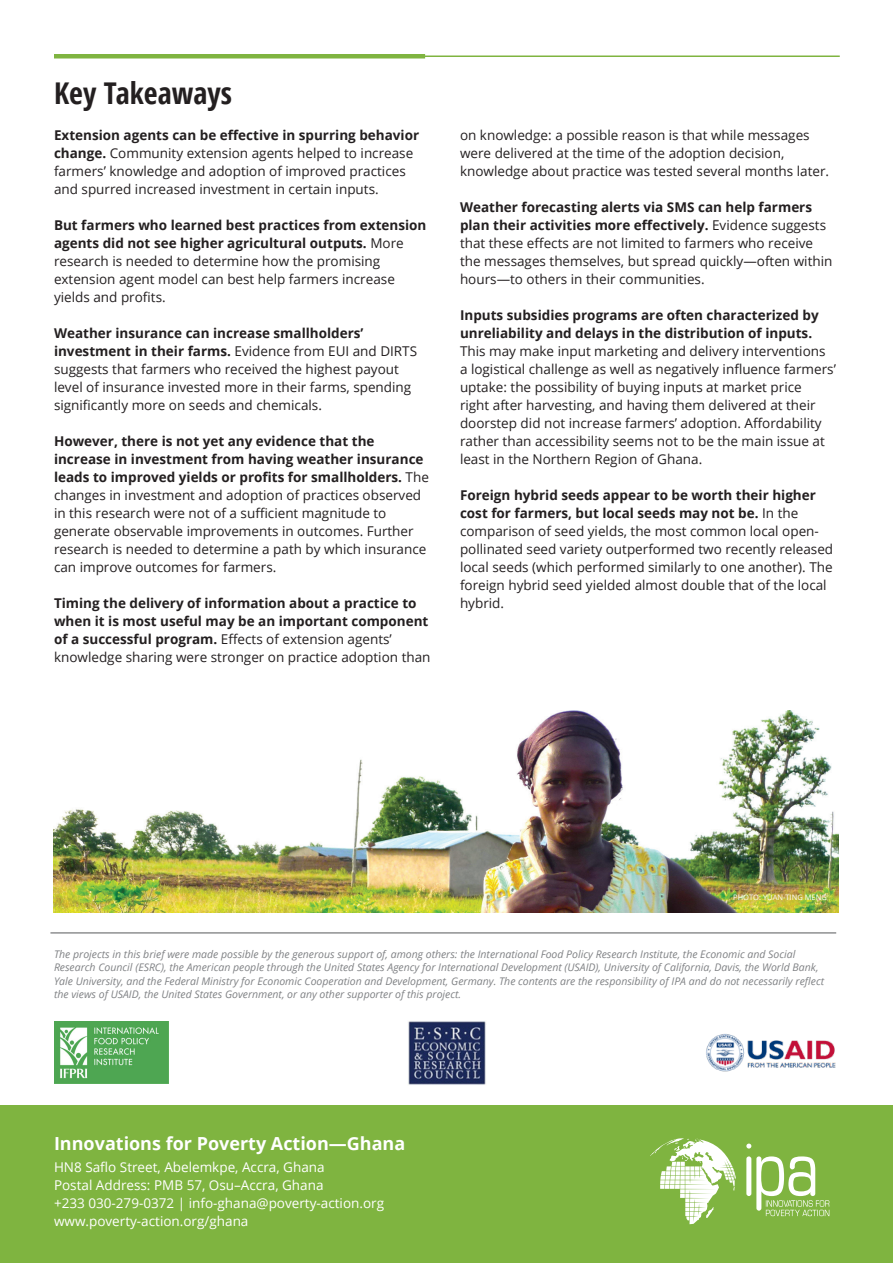
<style>
.page{position:relative;width:893px;height:1263px;background:#fff}
.page>*{position:absolute;margin:0;border:0;box-sizing:border-box;transform-origin:0 0}
.Section_Heading{font:700 condensed 30px "Open Sans";color:#231f20}
.t1{font:700 18px "Open Sans";color:#fff}
.Key_takeaways{font:13.5px/18px "Open Sans";color:#231f20}
.Key_takeaways-2{font:700 13.5px/18px "Open Sans";color:#231f20}
.t2{font:13.5px/18px "Open Sans";color:#fff}
.Main_Body{font:italic 10.5px/13.5px "Open Sans";color:#808285}
.Photo_Caption{font:7.5px "Open Sans";color:#fff}
.s1{font-weight:700}
.s2{font-weight:400}
</style>
<div class="page">
<div style="left:0;top:1105px;width:893px;height:158px;background:#7fb440"></div>
<svg style="left:746px;top:1143px;width:83px;height:73px"></svg>
<svg style="left:650px;top:1138px;width:86px;height:86px"></svg>
<div style="left:54px;top:54px;width:371px;height:5px;background:#7fb440"></div>
<hr style="left:321px;top:56px;width:519px;height:1px;background:#7fb440">
<hr style="left:50px;top:933px;width:786px;height:1px;background:#57585a">
<img style="left:54px;top:1021px;width:114px;height:63px">
<img style="left:408px;top:1021px;width:78px;height:64px">
<img style="left:706px;top:1034px;width:130px;height:38px">
<img style="left:53px;top:710px;width:785px;height:202px">
<p class="Section_Heading" style="left:54px;top:72px;width:179px">Key Takeaways</p>
<p class="Key_takeaways" style="left:54px;top:126px;width:367px"><span class="s1">Extension agents can be effective in spurring behavior change.</span> Community extension agents helped to increase farmers’ knowledge and adoption of improved practices and spurred increased investment in certain inputs.</p>
<p class="Key_takeaways" style="left:54px;top:216px;width:374px"><span class="s1">But farmers who learned best practices from extension agents did not see higher agricultural outputs.</span> More research is needed to determine how the promising extension agent model can best help farmers increase yields and profits.</p>
<p class="Key_takeaways" style="left:54px;top:324px;width:365px"><span class="s1">Weather insurance can increase smallholders’ investment in their farms.</span> Evidence from EUI and DIRTS suggests that farmers who received the highest payout level of insurance invested more in their farms, spending significantly more on seeds and chemicals.</p>
<p class="Key_takeaways" style="left:54px;top:432px;width:376px"><span class="s1">However, there is not yet any evidence that the increase in investment from having weather insurance leads to improved yields or profits for smallholders.</span> The changes in investment and adoption of practices observed in this research were not of a sufficient magnitude to generate observable improvements in outcomes. Further research is needed to determine a path by which insurance can improve outcomes for farmers.</p>
<p class="Key_takeaways-2" style="left:54px;top:594px;width:378px">Timing the delivery of information about a practice to when it is most useful may be an important component of a successful program. <span class="s2">Effects of extension agents’ knowledge sharing were stronger on practice adoption than</span></p>
<p class="Key_takeaways" style="left:460px;top:126px;width:371px">on knowledge: a possible reason is that while messages were delivered at the time of the adoption decision, knowledge about practice was tested several months later.</p>
<p class="Key_takeaways" style="left:460px;top:198px;width:374px"><span class="s1">Weather forecasting alerts via SMS can help farmers plan their activities more effectively.</span> Evidence suggests that these effects are not limited to farmers who receive the messages themselves, but spread quickly—often within hours—to others in their communities.</p>
<p class="Key_takeaways" style="left:460px;top:306px;width:377px"><span class="s1">Inputs subsidies programs are often characterized by unreliability and delays in the distribution of inputs.<br></span>This may make input marketing and delivery interventions a logistical challenge as well as negatively influence farmers’ uptake: the possibility of buying inputs at market price<br>right after harvesting, and having them delivered at their doorstep did not increase farmers’ adoption. Affordability rather than accessibility seems not to be the main issue at least in the Northern Region of Ghana.</p>
<p class="Key_takeaways" style="left:460px;top:486px;width:375px"><span class="s1">Foreign hybrid seeds appear to be worth their higher cost for farmers, but local seeds may not be.</span> In the comparison of seed yields, the most common local open&shy;pollinated seed variety outperformed two recently released local seeds (which performed similarly to one another). The foreign hybrid seed yielded almost double that of the local hybrid.</p>
<p class="Photo_Caption" style="left:733px;top:892px;width:95px">PHOTO: YUAN-TING MENG</p>
<p class="Main_Body" style="left:54px;top:947px;width:772px">The projects in this brief were made possible by the generous support of, among others: the International Food Policy Research Institute, the Economic and Social Research Council (ESRC), the American people through the United States Agency for International Development (USAID), University of California, Davis, the World Bank, Yale University, and the Federal Ministry for Economic Cooperation and Development, Germany. The contents are the responsibility of IPA and do not necessarily reflect the views of USAID, the United States Government, or any other supporter of this project.</p>
<h2 class="t1" style="left:54px;top:1131px;width:353px">Innovations for Poverty Action—Ghana</h2>
<p class="t2" style="left:54px;top:1158px;width:332px">HN8 Saflo Street, Abelemkpe, Accra, Ghana<br>Postal Address: PMB 57, Osu–Accra, Ghana<br>+233 030-279-0372 | info-ghana@poverty-action.org www.poverty-action.org/ghana</p>
</div>
